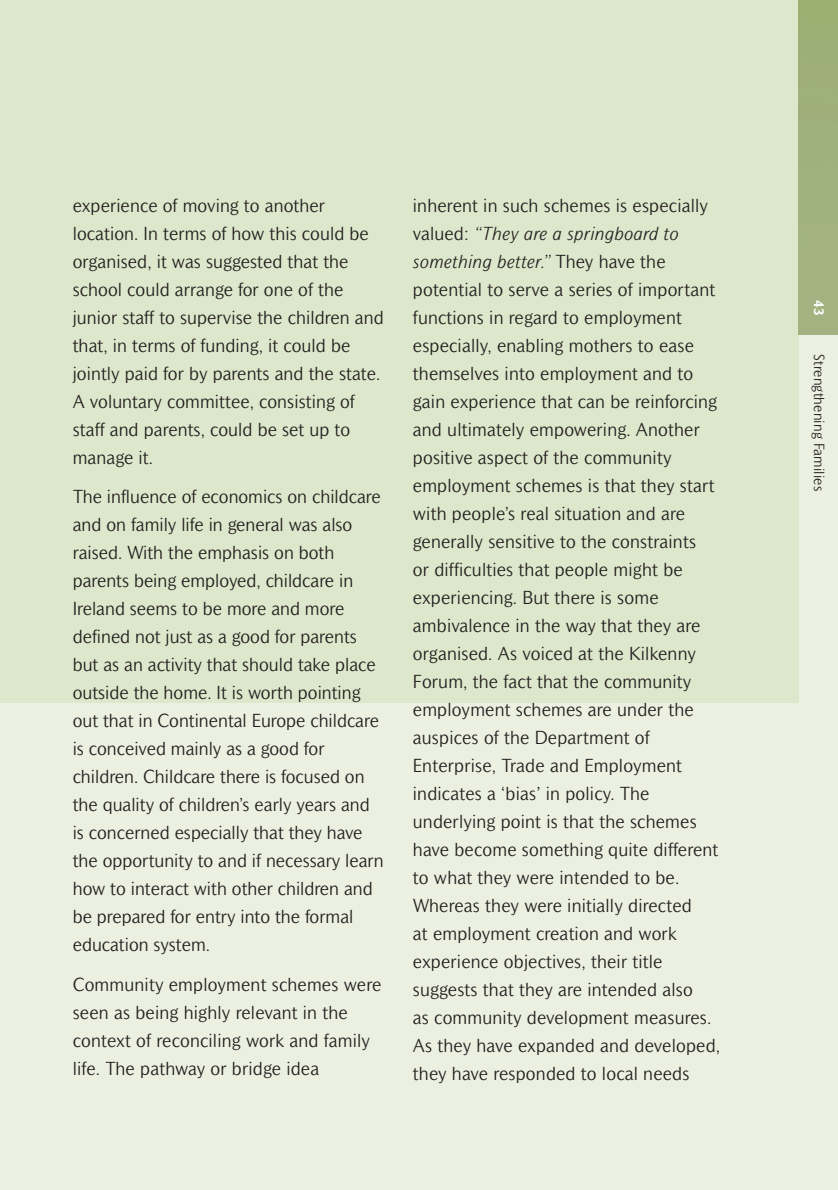
<style>
.page{position:relative;width:838px;height:1190px;background:#ebf0e1}
.page>*{position:absolute;margin:0;border:0;box-sizing:border-box;transform-origin:0 0}
.t1{font:300 18px/28px "Mahsuri Sans";letter-spacing:.01em;color:#231f1f}
.t2{font:300 14px "Mahsuri Sans";letter-spacing:.01em;color:#231f1f}
.t3{font:700 14px "Mahsuri Sans";color:#fff}
.s1{font-style:italic}
</style>
<div class="page">
<div style="left:0;top:0;width:798px;height:703px;background:#dde7cb"></div>
<p class="t1" style="left:73px;top:192px;width:312px">experience of moving to another location. In terms of how this could be organised, it was suggested that the school could arrange for one of the junior staff to supervise the children and that, in terms of funding, it could be jointly paid for by parents and the state.<br>A voluntary committee, consisting of staff and parents, could be set up to manage it.</p>
<p class="t1" style="left:73px;top:484px;width:312px">The influence of economics on childcare and on family life in general was also raised. With the emphasis on both parents being employed, childcare in Ireland seems to be more and more defined not just as a good for parents but as an activity that should take place outside the home. It is worth pointing out that in Continental Europe childcare is conceived mainly as a good for children. Childcare there is focused on the quality of children’s early years and is concerned especially that they have the opportunity to and if necessary learn how to interact with other children and be prepared for entry into the formal education system.</p>
<p class="t1" style="left:73px;top:971px;width:310px">Community employment schemes were seen as being highly relevant in the context of reconciling work and family life. The pathway or bridge idea</p>
<p class="t1" style="left:413px;top:192px;width:309px">inherent in such schemes is especially valued: <span class="s1">“They are a springboard to something better.”</span> They have the potential to serve a series of important functions in regard to employment especially, enabling mothers to ease themselves into employment and to gain experience that can be reinforcing and ultimately empowering. Another positive aspect of the community employment schemes is that they start with people’s real situation and are generally sensitive to the constraints<br>or difficulties that people might be experiencing. But there is some ambivalence in the way that they are organised. As voiced at the Kilkenny Forum, the fact that the community employment schemes are under the auspices of the Department of Enterprise, Trade and Employment indicates a ‘bias’ in policy. The underlying point is that the schemes have become something quite different to what they were intended to be.<br>Whereas they were initially directed<br>at employment creation and work experience objectives, their title suggests that they are intended also<br>as community development measures.<br>As they have expanded and developed, they have responded to local needs</p>
<p class="t3" style="left:824px;top:300px;width:17px;rotate:90deg">43</p>
<p class="t2" style="left:826px;top:354px;width:138px;rotate:90deg">Strengthening Families</p>
</div>
